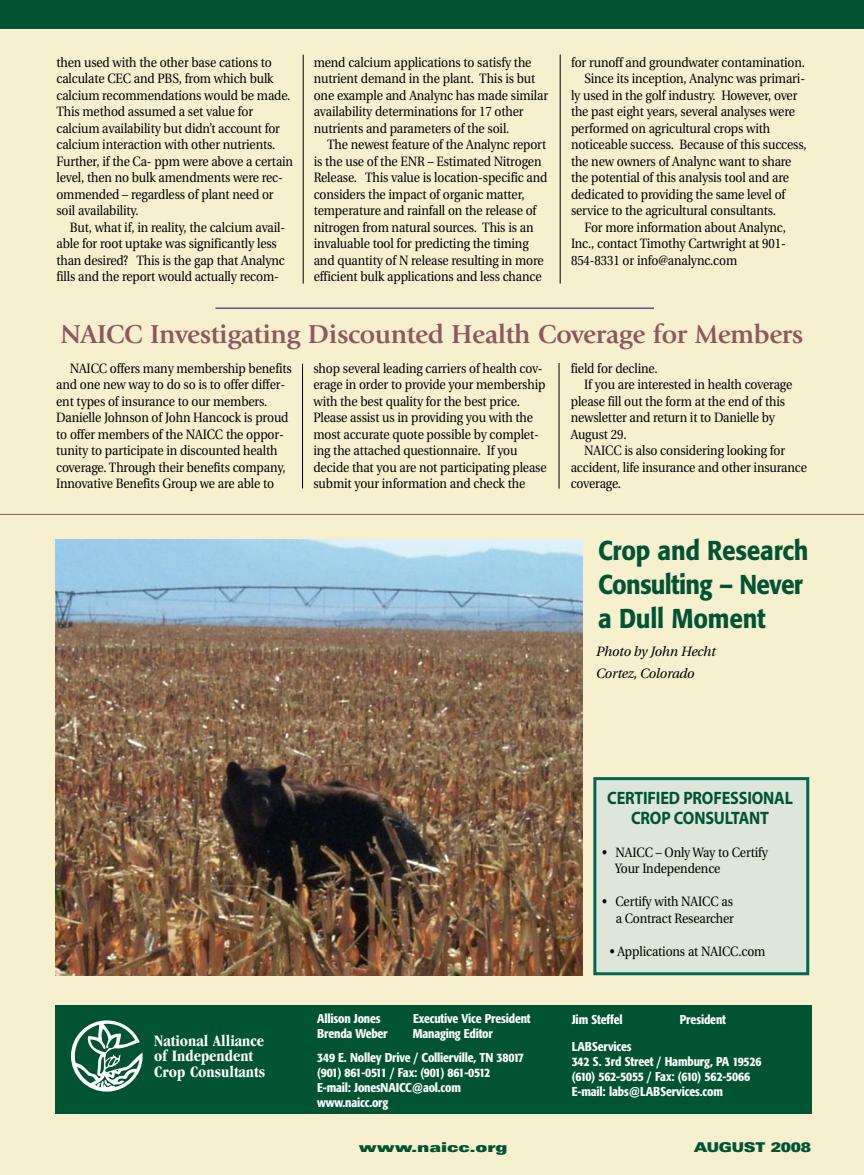
<style>
.page{position:relative;width:864px;height:1175px;background:#fff}
.page>*{position:absolute;margin:0;border:0;box-sizing:border-box;transform-origin:0 0}
.t1{font:700 27px "Giovanni";letter-spacing:-.015em;color:#8e575d}
.t2{font:500 27px/33.9px "Formata";letter-spacing:-.01em;color:#015432;scale:.9 1}
.t3{font:700 18px/19.5px "Myriad";letter-spacing:-.01em;color:#015432;text-align:center;scale:.9 1}
.t4{font:700 condensed 16.5px/15.6px "Garamond";color:#fff}
.t5{font:13.5px/16.5px "Utopia";letter-spacing:-.01em;color:#000;scale:.9 1}
.t6{font:italic 13.5px/21.9px "Utopia";letter-spacing:-.01em;color:#000}
.t7{font:900 expanded 13.5px "Univers";letter-spacing:-.015em;color:#015432}
.t8{font:900 expanded 13.5px "Univers";letter-spacing:-.015em;color:#015432;scale:.9 1}
.t9{font:500 condensed 12.75px/15px "Formata";letter-spacing:-.015em;color:#fff}
</style>
<div class="page">
<div style="left:0;top:0;width:864px;height:1174px;background:#f7f0cf"></div>
<hr style="left:303px;top:55px;width:1px;height:229px;background:#000">
<hr style="left:560px;top:54px;width:1px;height:230px;background:#000">
<div style="left:0;top:0;width:864px;height:29px;background:#015432"></div>
<hr style="left:302px;top:364px;width:1px;height:124px;background:#000">
<hr style="left:559px;top:363px;width:1px;height:125px;background:#000">
<hr style="left:215px;top:308px;width:439px;height:1px;background:#13027c">
<hr style="left:0;top:514px;width:864px;height:1px;background:#8e575d">
<div style="left:55px;top:1005px;width:756px;height:108px;background:#015432"></div>
<svg style="left:71px;top:1020px;width:72px;height:71px"></svg>
<img style="left:56px;top:539px;width:526px;height:436px">
<div style="left:595px;top:778px;width:213px;height:195px;background:#dce6d9"></div>
<div style="left:593px;top:777px;width:216px;height:198px;border:3px solid #006551"></div>
<p class="t5" style="left:56px;top:55px;width:265px">then used with the other base cations to calculate CEC and PBS, from which bulk calcium recommendations would be made.<br>This method assumed a set value for calcium availability but didn’t account for calcium interaction with other nutrients.<br>Further, if the Ca- ppm were above a certain level, then no bulk amendments were rec&shy;ommended – regardless of plant need or soil availability.</p>
<p class="t5" style="left:56px;top:220px;width:256px;text-indent:13px">But, what if, in reality, the calcium avail&shy;able for root uptake was significantly less than desired? This is the gap that Analync fills and the report would actually recom-</p>
<p class="t5" style="left:314px;top:55px;width:262px">mend calcium applications to satisfy the nutrient demand in the plant. This is but one example and Analync has made similar availability determinations for 17 other nutrients and parameters of the soil.</p>
<p class="t5" style="left:314px;top:137px;width:261px;text-indent:13px">The newest feature of the Analync report is the use of the ENR – Estimated Nitrogen Release. This value is location-specific and considers the impact of organic matter, temperature and rainfall on the release of nitrogen from natural sources. This is an invaluable tool for predicting the timing and quantity of N release resulting in more efficient bulk applications and less chance</p>
<p class="t5" style="left:571px;top:55px;width:262px">for runoff and groundwater contamination.</p>
<p class="t5" style="left:585px;top:71px;width:247px">Since its inception, Analync was primari-</p>
<p class="t5" style="left:571px;top:88px;width:253px">ly used in the golf industry. However, over</p>
<p class="t5" style="left:571px;top:104px;width:250px">the past eight years, several analyses were</p>
<p class="t5" style="left:571px;top:121px;width:223px">performed on agricultural crops with</p>
<p class="t5" style="left:571px;top:137px;width:263px">noticeable success. Because of this success,</p>
<p class="t5" style="left:571px;top:154px;width:246px">the new owners of Analync want to share</p>
<p class="t5" style="left:571px;top:170px;width:244px">the potential of this analysis tool and are</p>
<p class="t5" style="left:571px;top:187px;width:240px">dedicated to providing the same level of</p>
<p class="t5" style="left:571px;top:203px;width:229px">service to the agricultural consultants.</p>
<p class="t5" style="left:585px;top:220px;width:225px">For more information about Analync,</p>
<p class="t5" style="left:571px;top:236px;width:240px">Inc., contact Timothy Cartwright at 901-</p>
<p class="t5" style="left:571px;top:253px;width:186px">854-8331 or info@analync.com</p>
<h1 class="t1" style="left:61px;top:323px;width:744px">NAICC Investigating Discounted Health Coverage for Members</h1>
<p class="t5" style="left:56px;top:361px;width:263px;text-indent:13px">NAICC offers many membership benefits and one new way to do so is to offer differ&shy;ent types of insurance to our members.<br>Danielle Johnson of John Hancock is proud to offer members of the NAICC the oppor&shy;tunity to participate in discounted health coverage. Through their benefits company, Innovative Benefits Group we are able to</p>
<p class="t5" style="left:313px;top:361px;width:261px">shop several leading carriers of health cov&shy;erage in order to provide your membership with the best quality for the best price.<br>Please assist us in providing you with the most accurate quote possible by complet&shy;ing the attached questionnaire. If you decide that you are not participating please submit your information and check the</p>
<p class="t5" style="left:571px;top:361px;width:98px">field for decline.</p>
<p class="t5" style="left:584px;top:377px;width:233px">If you are interested in health coverage</p>
<p class="t5" style="left:571px;top:394px;width:240px">please fill out the form at the end of this</p>
<p class="t5" style="left:571px;top:410px;width:228px">newsletter and return it to Danielle by</p>
<p class="t5" style="left:571px;top:427px;width:64px">August 29.</p>
<p class="t5" style="left:584px;top:443px;width:225px">NAICC is also considering looking for</p>
<p class="t5" style="left:571px;top:460px;width:264px">accident, life insurance and other insurance</p>
<p class="t5" style="left:571px;top:476px;width:58px">coverage.</p>
<h1 class="t2" style="left:598px;top:536px;width:235px">Crop and Research<br>Consulting – Never a Dull Moment</h1>
<p class="t6" style="left:596px;top:641px;width:121px">Photo by John Hecht<br>Cortez, Colorado</p>
<p class="t4" style="left:154px;top:1033px;width:112px">National Alliance of Independent<br>Crop Consultants</p>
<p class="t9" style="left:317px;top:1012px;width:65px">Allison Jones</p>
<p class="t9" style="left:413px;top:1012px;width:119px">Executive Vice President</p>
<p class="t9" style="left:317px;top:1027px;width:72px">Brenda Weber</p>
<p class="t9" style="left:317px;top:1023px;width:208px;line-height:23.7px;text-indent:96px">Managing Editor<br>349 E. Nolley Drive / Collierville, TN 38017</p>
<p class="t9" style="left:317px;top:1066px;width:174px">(901) 861-0511 / Fax: (901) 861-0512<br>E-mail: JonesNAICC@aol.com www.naicc.org</p>
<h2 class="t3" style="left:607px;top:790px;width:208px">CERTIFIED PROFESSIONAL<br>CROP CONSULTANT</h2>
<p class="t5" style="left:615px;top:845px;width:172px;text-indent:-13px">• NAICC – Only Way to Certify<br>Your Independence</p>
<p class="t5" style="left:602px;top:894px;width:148px;text-align:right">• Certify with NAICC as a Contract Researcher</p>
<p class="t5" style="left:610px;top:944px;width:174px">• Applications at NAICC.com</p>
<p class="t9" style="left:572px;top:1012px;width:52px">Jim Steffel</p>
<p class="t9" style="left:680px;top:1012px;width:48px">President</p>
<p class="t9" style="left:572px;top:1040px;width:191px">LABServices<br>342 S. 3rd Street / Hamburg, PA 19526 (610) 562-5055 / Fax: (610) 562-5066<br>E-mail: labs@LABServices.com</p>
<p class="t7" style="left:359px;top:1142px;width:150px">www.naicc.org</p>
<p class="t8" style="left:694px;top:1142px;width:131px">AUGUST 2008</p>
</div>
